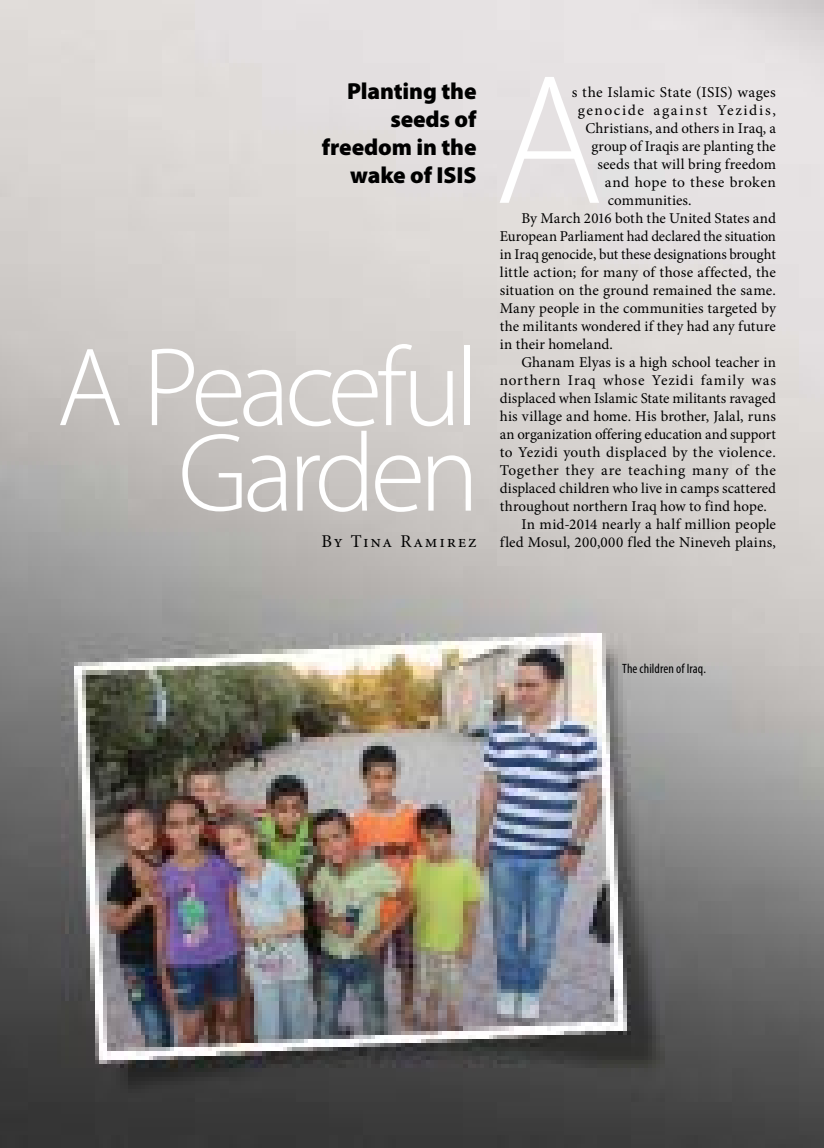
<style>
.page{position:relative;width:824px;height:1148px;background:#fff}
.page>*{position:absolute;margin:0;border:0;box-sizing:border-box;transform-origin:0 0}
.t1{font:300 112.5px/85.5px "Myriad Pro";letter-spacing:-.055em;color:#fff;text-align:right}
.t2{font:900 23.25px/27.9px "Myriad Pro";letter-spacing:-.005em;color:#000;text-align:right}
.t3{font:18px "Minion Regular SC";letter-spacing:.1em;color:#000}
.t4{font:15px "Minion Pro";letter-spacing:.01em;color:#000}
.t5{font:15px "Minion Pro";letter-spacing:-.01em;color:#000}
.t6{font:15px "Minion Pro";letter-spacing:.05em;color:#000}
.t7{font:15px "Minion Pro";letter-spacing:.04em;color:#000}
.t8{font:15px "Minion Pro";letter-spacing:.105em;color:#000}
.t9{font:condensed 13.5px "Myriad Pro";letter-spacing:.005em;color:#000}
</style>
<div class="page">
<img style="left:0;top:0;width:824px;height:1148px">
<svg style="left:499px;top:77px;width:100px;height:126px"></svg>
<h2 class="t2" style="left:322px;top:76px;width:156px">Planting the seeds of freedom in the wake of ISIS</h2>
<h1 class="t1" style="left:57px;top:344px;width:424px">A Peaceful<br>Garden</h1>
<p class="t3" style="left:321px;top:532px;width:157px">By Tina Ramirez</p>
<p class="t4" style="left:572px;top:82px;width:206px">s the Islamic State (ISIS) wages</p>
<p class="t8" style="left:577px;top:100px;width:199px">genocide against Yezidis,</p>
<p class="t4" style="left:585px;top:118px;width:192px">Christians, and others in Iraq, a</p>
<p class="t4" style="left:591px;top:136px;width:186px">group of Iraqis are planting the</p>
<p class="t4" style="left:597px;top:154px;width:180px">seeds that will bring freedom</p>
<p class="t4" style="left:604px;top:172px;width:172px">and hope to these broken</p>
<p class="t4" style="left:608px;top:190px;width:85px">communities.</p>
<p class="t4" style="left:521px;top:208px;width:256px">By March 2016 both the United States and</p>
<p class="t4" style="left:500px;top:226px;width:278px">European Parliament had declared the situation</p>
<p class="t5" style="left:500px;top:244px;width:277px">in Iraq genocide, but these designations brought</p>
<p class="t4" style="left:500px;top:262px;width:278px">little action; for many of those affected, the</p>
<p class="t4" style="left:500px;top:280px;width:277px">situation on the ground remained the same.</p>
<p class="t4" style="left:500px;top:298px;width:277px">Many people in the communities targeted by</p>
<p class="t4" style="left:500px;top:316px;width:278px">the militants wondered if they had any future</p>
<p class="t4" style="left:500px;top:334px;width:115px">in their homeland.</p>
<p class="t4" style="left:521px;top:352px;width:256px">Ghanam Elyas is a high school teacher in</p>
<p class="t6" style="left:500px;top:370px;width:278px">northern Iraq whose Yezidi family was</p>
<p class="t4" style="left:500px;top:388px;width:277px">displaced when Islamic State militants ravaged</p>
<p class="t4" style="left:500px;top:406px;width:277px">his village and home. His brother, Jalal, runs</p>
<p class="t5" style="left:500px;top:424px;width:278px">an organization offering education and support</p>
<p class="t4" style="left:500px;top:442px;width:278px">to Yezidi youth displaced by the violence.</p>
<p class="t7" style="left:500px;top:460px;width:278px">Together they are teaching many of the</p>
<p class="t4" style="left:500px;top:478px;width:278px">displaced children who live in camps scattered</p>
<p class="t4" style="left:500px;top:496px;width:268px">throughout northern Iraq how to find hope.</p>
<p class="t4" style="left:521px;top:514px;width:256px">In mid-2014 nearly a half million people</p>
<p class="t4" style="left:500px;top:532px;width:277px">fled Mosul, 200,000 fled the Nineveh plains,</p>
<p class="t9" style="left:622px;top:660px;width:85px">The children of Iraq.</p>
</div>
